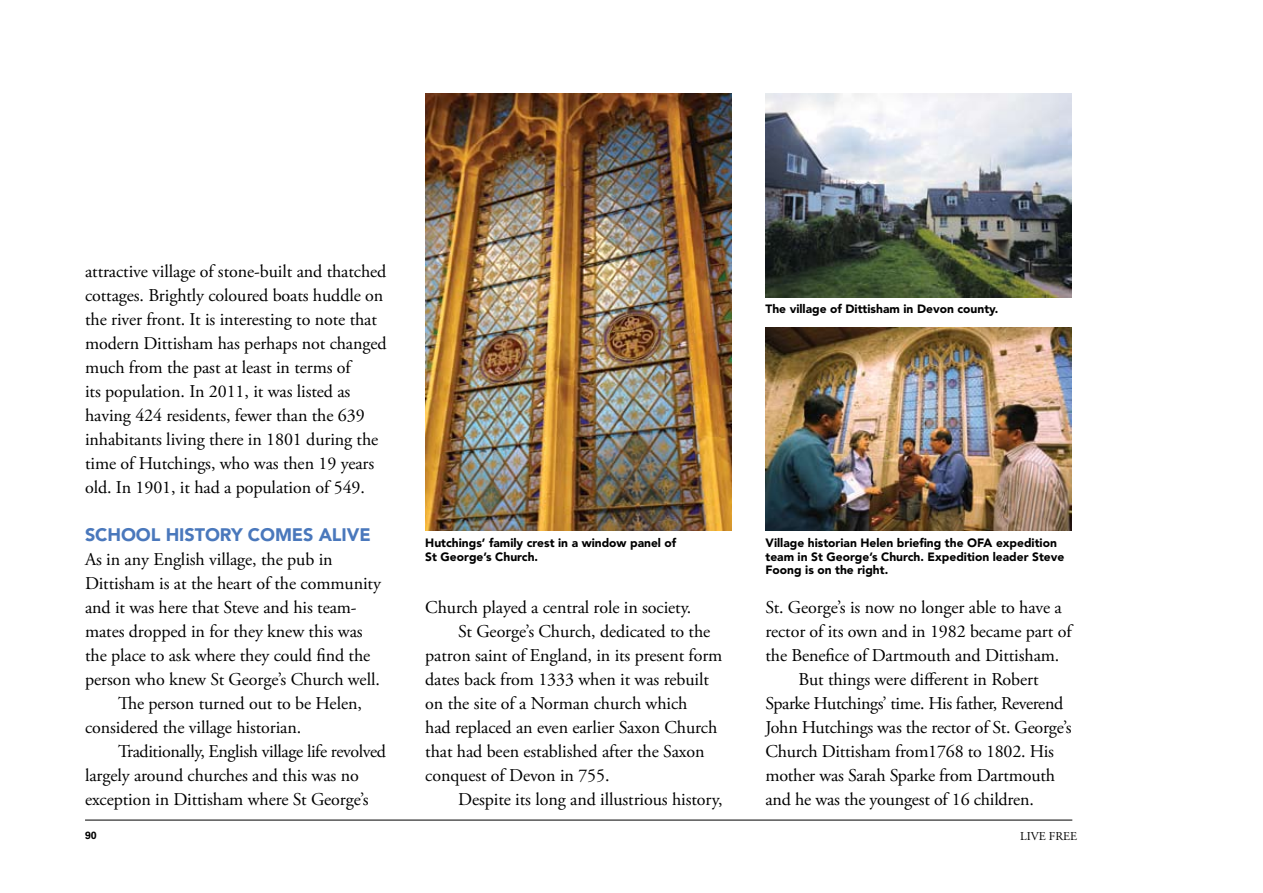
<style>
.page{position:relative;width:1263px;height:893px;background:#fff}
.page>*{position:absolute;margin:0;border:0;box-sizing:border-box;transform-origin:0 0}
.t1{font:18px/24px "Adobe Garamond Pro";letter-spacing:-.005em;color:#000}
.t2{font:18px "Adobe Garamond Pro";letter-spacing:-.025em;color:#000}
.t3{font:900 18px "Avenir";letter-spacing:-.005em;color:#4a78bc}
.t4{font:900 12px/13.5px "Avenir";color:#000}
.t5{font:12px "Adobe Garamond Pro";color:#000}
.t6{font:700 10.5px "Univers";color:#000}
</style>
<div class="page">
<hr style="left:85px;top:820px;width:987px;height:1px;background:#000">
<img style="left:765px;top:94px;width:306px;height:204px">
<img style="left:765px;top:327px;width:306px;height:203px">
<img style="left:425px;top:94px;width:306px;height:436px">
<p class="t1" style="left:85px;top:260px;width:303px">attractive village of stone-built and thatched cottages. Brightly coloured boats huddle on the river front. It is interesting to note that modern Dittisham has perhaps not changed much from the past at least in terms of<br>its population. In 2011, it was listed as having 424 residents, fewer than the 639 inhabitants living there in 1801 during the time of Hutchings, who was then 19 years old. In 1901, it had a population of 549.</p>
<p class="t3" style="left:85px;top:523px;width:287px">School history comes alive</p>
<p class="t1" style="left:85px;top:548px;width:249px">As in any English village, the pub in</p>
<p class="t1" style="left:85px;top:572px;width:297px">Dittisham is at the heart of the community</p>
<p class="t1" style="left:85px;top:596px;width:273px">and it was here that Steve and his team-</p>
<p class="t1" style="left:85px;top:620px;width:279px">mates dropped in for they knew this was</p>
<p class="t1" style="left:85px;top:644px;width:287px">the place to ask where they could find the</p>
<p class="t1" style="left:85px;top:668px;width:296px">person who knew St George’s Church well.</p>
<p class="t1" style="left:118px;top:692px;width:245px">The person turned out to be Helen,</p>
<p class="t1" style="left:85px;top:716px;width:218px">considered the village historian.</p>
<p class="t1" style="left:118px;top:740px;width:269px">Traditionally, English village life revolved</p>
<p class="t1" style="left:85px;top:763px;width:275px">largely around churches and this was no</p>
<p class="t1" style="left:85px;top:787px;width:285px">exception in Dittisham where St George’s</p>
<p class="t4" style="left:425px;top:536px;width:253px">Hutchings’ family crest in a window panel of<br>St George’s Church.</p>
<p class="t1" style="left:425px;top:596px;width:268px">Church played a central role in society.</p>
<p class="t1" style="left:458px;top:620px;width:254px">St George’s Church, dedicated to the</p>
<p class="t1" style="left:425px;top:644px;width:299px">patron saint of England, in its present form</p>
<p class="t1" style="left:425px;top:668px;width:285px">dates back from 1333 when it was rebuilt</p>
<p class="t1" style="left:425px;top:692px;width:264px">on the site of a Norman church which</p>
<p class="t1" style="left:425px;top:716px;width:294px">had replaced an even earlier Saxon Church</p>
<p class="t1" style="left:425px;top:740px;width:281px">that had been established after the Saxon</p>
<p class="t1" style="left:425px;top:764px;width:186px">conquest of Devon in 755.</p>
<p class="t1" style="left:458px;top:788px;width:266px">Despite its long and illustrious history,</p>
<p class="t4" style="left:765px;top:302px;width:234px">The village of Dittisham in Devon county.</p>
<p class="t4" style="left:765px;top:536px;width:300px">Village historian Helen briefing the OFA expedition team in St George’s Church. Expedition leader Steve<br>Foong is on the right.</p>
<p class="t1" style="left:765px;top:596px;width:298px">St. George’s is now no longer able to have a</p>
<p class="t1" style="left:765px;top:620px;width:308px">rector of its own and in 1982 became part of</p>
<p class="t1" style="left:765px;top:644px;width:295px">the Benefice of Dartmouth and Dittisham.</p>
<p class="t1" style="left:798px;top:668px;width:242px">But things were different in Robert</p>
<p class="t2" style="left:765px;top:692px;width:299px">Sparke Hutchings’ time. His father, Reverend</p>
<p class="t1" style="left:765px;top:716px;width:308px">John Hutchings was the rector of St. George’s</p>
<p class="t1" style="left:765px;top:740px;width:290px">Church Dittisham from1768 to 1802. His</p>
<p class="t1" style="left:765px;top:764px;width:291px">mother was Sarah Sparke from Dartmouth</p>
<p class="t1" style="left:765px;top:788px;width:270px">and he was the youngest of 16 children.</p>
<p class="t6" style="left:85px;top:829px;width:13px">90</p>
<p class="t5" style="left:1020px;top:829px;width:59px">LIVE FREE</p>
</div>
